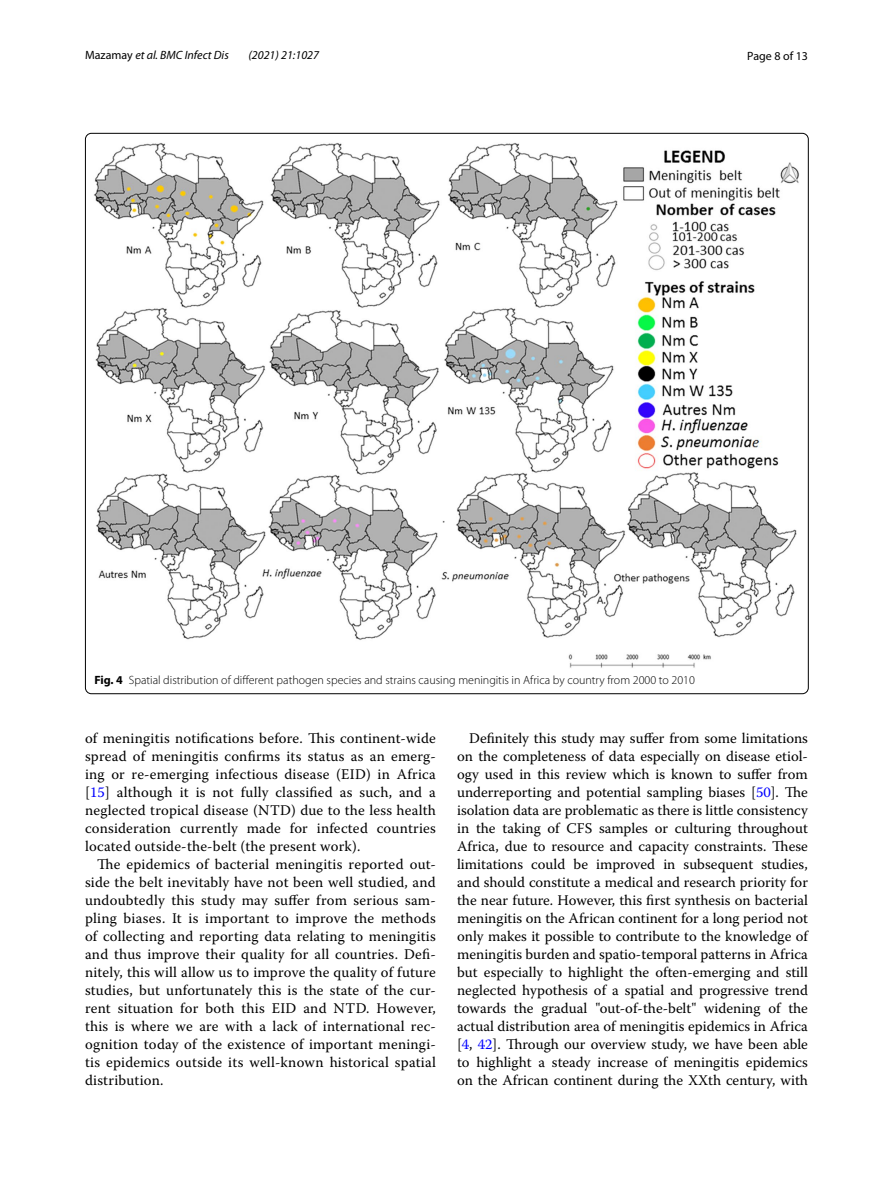
<style>
.page{position:relative;width:893px;height:1187px;background:#fff}
.page>*{position:absolute;margin:0;border:0;box-sizing:border-box;transform-origin:0 0}
.t1{font:14.7px/18px "Warnock Pro";letter-spacing:.015em;color:#000;text-align:justify}
.t2{font:300 12px "Myriad Pro";color:#000}
.t3{font:italic 12px "Myriad Pro";color:#000}
.t4{font:12px "Myriad Pro";color:#000}
.s1{font-style:normal}
.s2{font-weight:700}
.s3{color:#00f}
</style>
<div class="page">
<img style="left:94px;top:143px;width:705px;height:525px">
<p class="t3" style="left:85px;top:48px;width:145px"><span class="s1">Mazamay</span> et al. BMC Infect Dis</p>
<p class="t3" style="left:249px;top:48px;width:72px">(2021) 21:1027</p>
<p class="t4" style="left:747px;top:48px;width:62px">Page 8 of 13</p>
<p class="t2" style="left:94px;top:673px;width:602px"><span class="s2">Fig. 4</span> Spatial distribution of different pathogen species and strains causing meningitis in Africa by country from 2000 to 2010</p>
<p class="t1" style="left:85px;top:729px;width:352px">of meningitis notifications before. This continent-wide spread of meningitis confirms its status as an emerg&shy;ing or re-emerging infectious disease (EID) in Africa [<span class="s3">15</span>] although it is not fully classified as such, and a neglected tropical disease (NTD) due to the less health consideration currently made for infected countries located outside-the-belt (the present work).</p>
<p class="t1" style="left:85px;top:855px;width:352px;text-indent:12px">The epidemics of bacterial meningitis reported out&shy;side the belt inevitably have not been well studied, and undoubtedly this study may suffer from serious sam&shy;pling biases. It is important to improve the methods of collecting and reporting data relating to meningitis and thus improve their quality for all countries. Defi&shy;nitely, this will allow us to improve the quality of future studies, but unfortunately this is the state of the cur&shy;rent situation for both this EID and NTD. However, this is where we are with a lack of international rec&shy;ognition today of the existence of important meningi&shy;tis epidemics outside its well-known historical spatial distribution.</p>
<p class="t1" style="left:457px;top:729px;width:352px;text-indent:12px">Definitely this study may suffer from some limitations on the completeness of data especially on disease etiol&shy;ogy used in this review which is known to suffer from underreporting and potential sampling biases [<span class="s3">50</span>]. The isolation data are problematic as there is little consistency in the taking of CFS samples or culturing throughout Africa, due to resource and capacity constraints. These limitations could be improved in subsequent studies, and should constitute a medical and research priority for the near future. However, this first synthesis on bacterial meningitis on the African continent for a long period not only makes it possible to contribute to the knowledge of meningitis burden and spatio-temporal patterns in Africa but especially to highlight the often-emerging and still neglected hypothesis of a spatial and progressive trend towards the gradual "out-of-the-belt" widening of the actual distribution area of meningitis epidemics in Africa [<span class="s3">4</span>, <span class="s3">42</span>]. Through our overview study, we have been able to highlight a steady increase of meningitis epidemics on the African continent during the XXth century, with</p>
</div>
